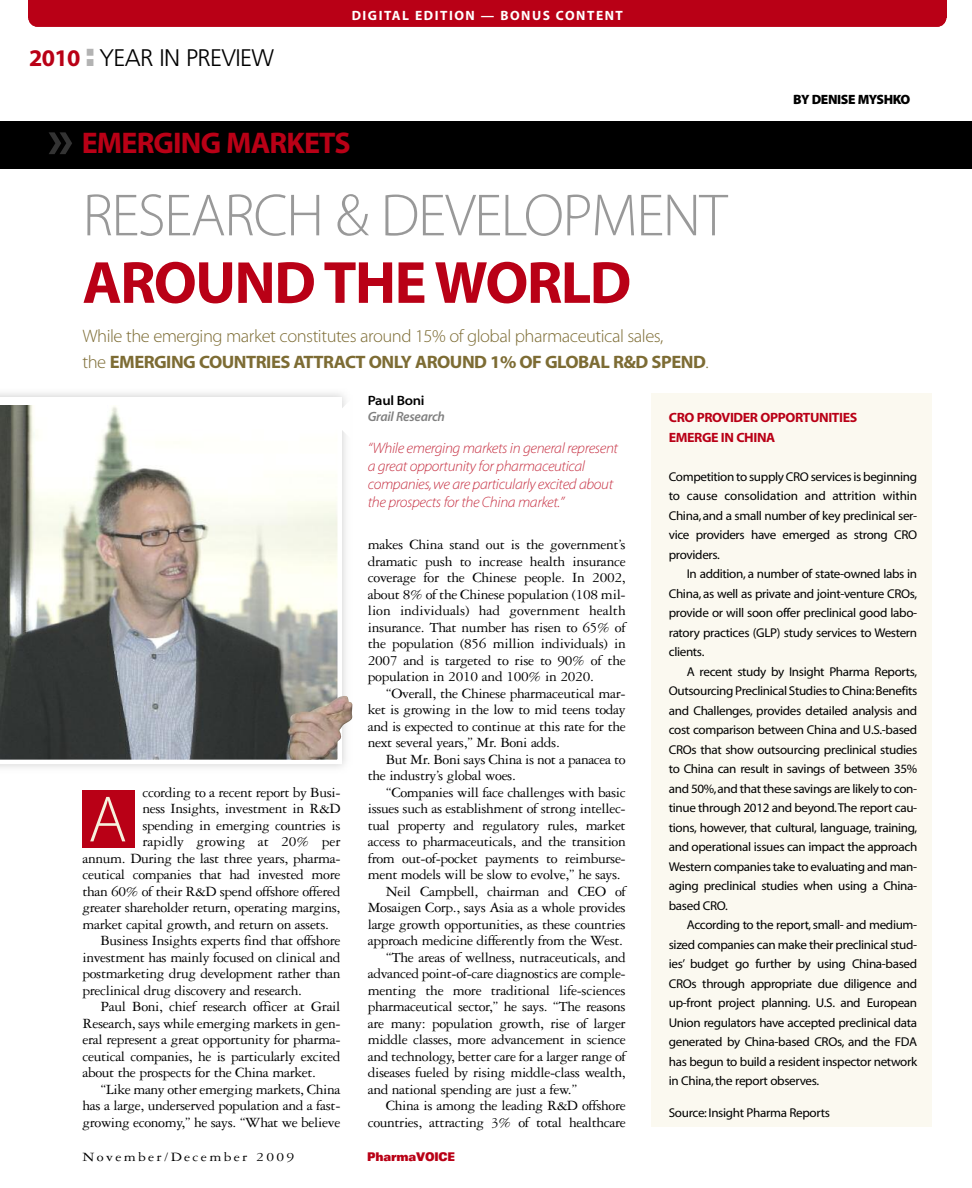
<style>
.page{position:relative;width:972px;height:1188px;background:#fff}
.page>*{position:absolute;margin:0;border:0;box-sizing:border-box;transform-origin:0 0}
.t1{font:66px "Myriad MM.215.wt.600.wd";color:#f6f1de}
.t2{font:60px "Myriad MM.215.wt.600.wd";letter-spacing:-.025em;color:#999}
.t3{font:60px "Myriad MM.700.wt.600.wd";letter-spacing:-.03em;color:#b90016}
.t4{font:57px "Myriad MM.700.wt.600.wd";color:#333}
.t5{font:30px "Myriad MM.700.wt.600.wd";letter-spacing:-.03em;color:#b90016}
.t6{font:300 24px "Frutiger";letter-spacing:-.03em;color:#000}
.t7{font:18px "Myriad MM.215.wt.600.wd";letter-spacing:-.025em;color:#7d6c34}
.t8{font:18px "Myriad MM.700.wt.600.wd";letter-spacing:-.03em;color:#7d6c34}
.t9{font:15px/16.5px "Garamond Three";letter-spacing:-.025em;color:#000;text-align:justify}
.t10{font:15px/18px "Myriad MM It.215.wt.600.wd";letter-spacing:-.025em;color:#c73345}
.t11{font:15px "Garamond Three";letter-spacing:-.005em;color:#000}
.t12{font:13.5px/19.5px "Myriad MM.700.wt.600.wd";letter-spacing:-.03em;color:#b90016}
.t13{font:13.5px "Myriad MM.700.wt.600.wd";letter-spacing:.11em;color:#fff}
.t14{font:13.5px "Garamond Three";letter-spacing:.15em;color:#000;scale:1.15 1}
.t15{font:13.5px "Myriad MM.830.wt.300.wd";letter-spacing:-.03em;color:#000}
.t16{font:13.5px "Myriad MM It.565.wt.600.wd";letter-spacing:-.02em;color:#808080}
.t17{font:13.5px "Myriad MM.215.wt.700.wd";letter-spacing:-.025em;color:#000}
.t18{font:12.75px/19.5px "Myriad MM.400.wt.600.wd";letter-spacing:-.025em;color:#000;text-align:justify}
.t19{font:900 expanded 12px "Univers";letter-spacing:-.015em;color:#b90016;scale:.75 1}
.s1{font-family:"Myriad MM.700.wt.600.wd";font-weight:400;color:#b90016}
.s2{font-family:"Impact";font-weight:400;font-size:48px;color:#b3b3b3}
.s3{font-family:"Myriad MM.215.wt.600.wd"}
</style>
<div class="page">
<div style="left:0;top:121px;width:972px;height:47px;background:#000"></div>
<div style="left:82px;top:790px;width:53px;height:58px;background:#b90016"></div>
<div style="left:652px;top:393px;width:280px;height:734px;background:#fbf9f0"></div>
<svg style="left:0;top:405px;width:338px;height:355px"></svg>
<svg style="left:331px;top:399px;width:18px;height:40px"></svg>
<img style="left:290px;top:696px;width:63px;height:64px">
<div style="left:28px;top:0;width:918px;height:18px;background:#b90016"></div>
<div style="left:28px;top:8px;width:918px;height:19px;background:#b90016;border-radius:9px"></div>
<h3 class="t6" style="left:29px;top:48px;width:246px"><span class="s1">2010</span> <span class="s2">:</span> YEAR IN PREVIEW</h3>
<p class="t13" style="left:352px;top:10px;width:273px">DIGITAL EDITION — BONUS CONTENT</p>
<h3 class="t4" style="left:47px;top:117px;width:28px">»</h3>
<h3 class="t5" style="left:82px;top:132px;width:271px">EMERGING MARKETS</h3>
<h2 class="t2" style="left:82px;top:193px;width:646px">RESEARCH &amp; DEVELOPMENT</h2>
<h2 class="t3" style="left:82px;top:260px;width:550px">AROUND THE WORLD</h2>
<p class="t7" style="left:82px;top:330px;width:582px">While the emerging market constitutes around 15% of global pharmaceutical sales,</p>
<p class="t8" style="left:83px;top:355px;width:628px"><span class="s3">the</span> EMERGING COUNTRIES ATTRACT ONLY AROUND 1% OF GLOBAL R&amp;D SPEND<span class="s3">.</span></p>
<p class="t15" style="left:793px;top:94px;width:119px">BY DENISE MYSHKO</p>
<p class="t9" style="left:142px;top:785px;width:200px">ccording to a recent report by Busi-</p>
<p class="t9" style="left:142px;top:802px;width:200px">ness Insights, investment in R&amp;D</p>
<p class="t9" style="left:142px;top:818px;width:200px">spending in emerging countries is</p>
<p class="t11" style="left:142px;top:836px;width:200px">rapidly growing at 20% per</p>
<p class="t9" style="left:82px;top:851px;width:260px">annum. During the last three years, pharma-</p>
<p class="t9" style="left:82px;top:868px;width:260px">ceutical companies that had invested more</p>
<p class="t9" style="left:82px;top:884px;width:260px">than 60% of their R&amp;D spend offshore offered</p>
<p class="t9" style="left:82px;top:901px;width:260px">greater shareholder return, operating margins,</p>
<p class="t9" style="left:82px;top:917px;width:248px">market capital growth, and return on assets.</p>
<p class="t9" style="left:101px;top:934px;width:241px">Business Insights experts find that offshore</p>
<p class="t9" style="left:82px;top:950px;width:260px">investment has mainly focused on clinical and</p>
<p class="t9" style="left:82px;top:967px;width:259px">postmarketing drug development rather than</p>
<p class="t9" style="left:82px;top:983px;width:221px">preclinical drug discovery and research.</p>
<p class="t9" style="left:101px;top:1000px;width:241px">Paul Boni, chief research officer at Grail</p>
<p class="t9" style="left:82px;top:1016px;width:260px">Research, says while emerging markets in gen-</p>
<p class="t9" style="left:82px;top:1033px;width:260px">eral represent a great opportunity for pharma-</p>
<p class="t9" style="left:82px;top:1049px;width:260px">ceutical companies, he is particularly excited</p>
<p class="t9" style="left:82px;top:1066px;width:235px">about the prospects for the China market.</p>
<p class="t9" style="left:101px;top:1082px;width:241px">“Like many other emerging markets, China</p>
<p class="t9" style="left:82px;top:1099px;width:260px">has a large, underserved population and a fast-</p>
<p class="t9" style="left:82px;top:1115px;width:260px">growing economy,” he says. “What we believe</p>
<h1 class="t1" style="left:88px;top:795px;width:40px">A</h1>
<p class="t17" style="left:368px;top:395px;width:58px">Paul Boni</p>
<p class="t16" style="left:368px;top:412px;width:79px">Grail Research</p>
<p class="t10" style="left:368px;top:440px;width:252px">“While emerging markets in general represent a great opportunity for pharmaceutical companies,we are particularly excited about the prospects for the China market.”</p>
<p class="t9" style="left:368px;top:538px;width:260px">makes China stand out is the government’s dramatic push to increase health insurance coverage for the Chinese people. In 2002, about 8% of the Chinese population (108 mil&shy;lion individuals) had government health insurance. That number has risen to 65% of the population (856 million individuals) in 2007 and is targeted to rise to 90% of the population in 2010 and 100% in 2020.</p>
<p class="t9" style="left:368px;top:686px;width:260px;text-indent:18px">“Overall, the Chinese pharmaceutical mar&shy;ket is growing in the low to mid teens today and is expected to continue at this rate for the next several years,” Mr. Boni adds.</p>
<p class="t9" style="left:368px;top:752px;width:260px;text-indent:18px">But Mr. Boni says China is not a panacea to the industry’s global woes.</p>
<p class="t9" style="left:386px;top:785px;width:241px">“Companies will face challenges with basic</p>
<p class="t9" style="left:368px;top:802px;width:260px">issues such as establishment of strong intellec-</p>
<p class="t9" style="left:368px;top:818px;width:260px">tual property and regulatory rules, market</p>
<p class="t9" style="left:368px;top:835px;width:260px">access to pharmaceuticals, and the transition</p>
<p class="t9" style="left:368px;top:851px;width:260px">from out-of-pocket payments to reimburse-</p>
<p class="t9" style="left:368px;top:868px;width:254px">ment models will be slow to evolve,” he says.</p>
<p class="t9" style="left:386px;top:884px;width:241px">Neil Campbell, chairman and CEO of</p>
<p class="t9" style="left:368px;top:901px;width:260px">Mosaigen Corp., says Asia as a whole provides</p>
<p class="t9" style="left:368px;top:917px;width:260px">large growth opportunities, as these countries</p>
<p class="t9" style="left:368px;top:934px;width:257px">approach medicine differently from the West.</p>
<p class="t9" style="left:386px;top:950px;width:241px">“The areas of wellness, nutraceuticals, and</p>
<p class="t9" style="left:368px;top:967px;width:260px">advanced point-of-care diagnostics are comple-</p>
<p class="t9" style="left:368px;top:983px;width:260px">menting the more traditional life-sciences</p>
<p class="t9" style="left:368px;top:1000px;width:260px">pharmaceutical sector,” he says. “The reasons</p>
<p class="t9" style="left:368px;top:1016px;width:260px">are many: population growth, rise of larger</p>
<p class="t9" style="left:368px;top:1033px;width:260px">middle classes, more advancement in science</p>
<p class="t9" style="left:368px;top:1049px;width:260px">and technology, better care for a larger range of</p>
<p class="t9" style="left:368px;top:1066px;width:260px">diseases fueled by rising middle-class wealth,</p>
<p class="t9" style="left:368px;top:1082px;width:211px">and national spending are just a few.”</p>
<p class="t9" style="left:386px;top:1099px;width:241px">China is among the leading R&amp;D offshore</p>
<p class="t9" style="left:368px;top:1115px;width:260px">countries, attracting 3% of total healthcare</p>
<p class="t14" style="left:82px;top:1153px;width:186px">November/December 2009</p>
<p class="t19" style="left:367px;top:1153px;width:119px">PharmaVOICE</p>
<p class="t12" style="left:669px;top:409px;width:190px">CRO PROVIDER OPPORTUNITIES<br>EMERGE IN CHINA</p>
<p class="t18" style="left:669px;top:468px;width:250px">Competition to supply CRO services is beginning to cause consolidation and attrition within China, and a small number of key preclinical ser&shy;vice providers have emerged as strong CRO providers.</p>
<p class="t18" style="left:669px;top:566px;width:250px;text-indent:18px">In addition, a number of state-owned labs in China, as well as private and joint-venture CROs, provide or will soon offer preclinical good labo&shy;ratory practices (GLP) study services to Western clients.</p>
<p class="t18" style="left:669px;top:663px;width:250px;text-indent:18px">A recent study by Insight Pharma Reports, Outsourcing Preclinical Studies to China:Benefits and Challenges, provides detailed analysis and cost comparison between China and U.S.-based CROs that show outsourcing preclinical studies to China can result in savings of between 35% and 50%,and that these savings are likely to con&shy;tinue through 2012 and beyond.The report cau&shy;tions, however, that cultural, language, training, and operational issues can impact the approach Western companies take to evaluating and man&shy;aging preclinical studies when using a China&shy;based CRO.</p>
<p class="t18" style="left:669px;top:917px;width:250px;text-indent:18px">According to the report,small- and medium&shy;sized companies can make their preclinical stud&shy;ies’ budget go further by using China-based CROs through appropriate due diligence and up-front project planning. U.S. and European Union regulators have accepted preclinical data generated by China-based CROs, and the FDA has begun to build a resident inspector network in China,the report observes.</p>
<p class="t18" style="left:669px;top:1104px;width:163px">Source:Insight Pharma Reports</p>
</div>
